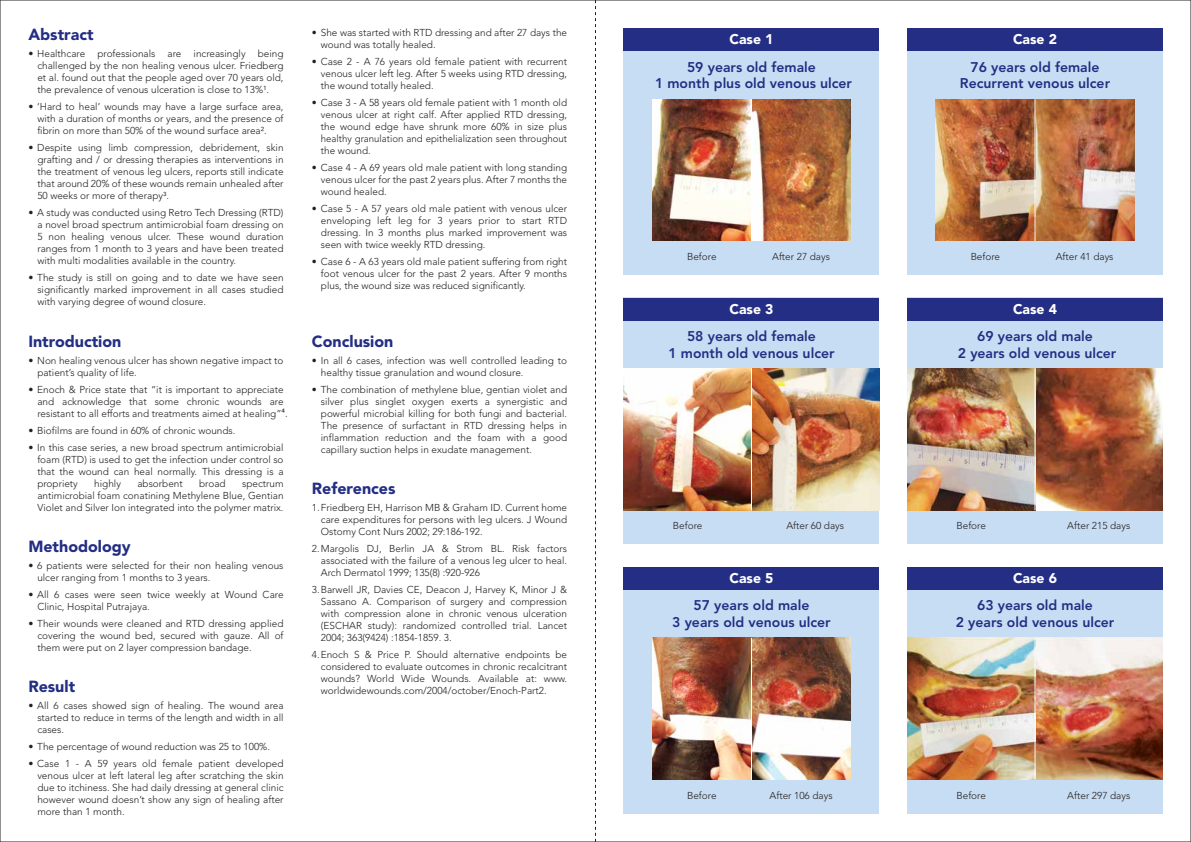
<style>
.page{position:relative;width:1191px;height:842px;background:#fff}
.page>*{position:absolute;margin:0;border:0;box-sizing:border-box;transform-origin:0 0}
.t1{font:900 16px "Avenir";color:#232e84}
.t2{font:800 14px/16.8px "Avenir";color:#232e84;text-align:center}
.t3{font:900 14px "Avenir";color:#fff}
.t4{font:300 10px/12px "Avenir";color:#231f20;text-align:justify}
.s1{font-family:"Myriad Pro";font-weight:400}
</style>
<div class="page">
<div style="left:907px;top:28px;width:255px;height:247px;background:#c7ddf3"></div>
<div style="left:624px;top:28px;width:255px;height:247px;background:#c7ddf3"></div>
<div style="left:907px;top:298px;width:255px;height:246px;background:#c7ddf3"></div>
<div style="left:624px;top:298px;width:255px;height:246px;background:#c7ddf3"></div>
<div style="left:907px;top:567px;width:255px;height:247px;background:#c7ddf3"></div>
<div style="left:624px;top:567px;width:255px;height:247px;background:#c7ddf3"></div>
<div style="left:907px;top:28px;width:255px;height:23px;background:#232e84"></div>
<div style="left:624px;top:28px;width:255px;height:23px;background:#232e84"></div>
<div style="left:907px;top:298px;width:255px;height:22px;background:#232e84"></div>
<div style="left:624px;top:298px;width:255px;height:22px;background:#232e84"></div>
<div style="left:907px;top:567px;width:255px;height:23px;background:#232e84"></div>
<div style="left:624px;top:567px;width:255px;height:23px;background:#232e84"></div>
<img style="left:624px;top:369px;width:255px;height:141px">
<img style="left:935px;top:99px;width:199px;height:142px">
<img style="left:652px;top:99px;width:198px;height:142px">
<img style="left:907px;top:638px;width:255px;height:142px">
<img style="left:652px;top:638px;width:198px;height:142px">
<img style="left:907px;top:369px;width:255px;height:141px">
<hr style="left:1034px;top:99px;width:1px;height:142px;background:#fff">
<hr style="left:751px;top:638px;width:1px;height:142px;background:#fff">
<hr style="left:751px;top:369px;width:1px;height:141px;background:#fff">
<hr style="left:1034px;top:638px;width:1px;height:142px;background:#fff">
<hr style="left:751px;top:99px;width:1px;height:142px;background:#fff">
<hr style="left:1034px;top:369px;width:1px;height:141px;background:#fff">
<hr style="left:0;top:0;width:1191px;height:1px;background:#231f20">
<hr style="left:0;top:841px;width:1191px;height:1px;background:#231f20">
<hr style="left:0;top:0;width:1px;height:842px;background:#231f20">
<hr style="left:1190px;top:0;width:1px;height:842px;background:#231f20">
<svg style="left:595px;top:0;width:1px;height:842px"></svg>
<h1 class="t1" style="left:28px;top:25px;width:67px">Abstract</h1>
<p class="t4" style="left:37px;top:48px;width:248px;text-indent:-9px">• Healthcare professionals are increasingly being challenged by the non healing venous ulcer. Friedberg et al. found out that the people aged over 70 years old, the prevalence of venous ulceration is close to 13%¹.</p>
<p class="t4" style="left:37px;top:101px;width:248px;text-indent:-9px">• ‘Hard to heal’ wounds may have a large surface area, with a duration of months or years, and the presence of fibrin on more than 50% of the wound surface area².</p>
<p class="t4" style="left:37px;top:142px;width:248px;text-indent:-9px">• Despite using limb compression, debridement, skin grafting and / or dressing therapies as interventions in the treatment of venous leg ulcers, reports still indicate that around 20% of these wounds remain unhealed after 50 weeks or more of therapy³.</p>
<p class="t4" style="left:37px;top:207px;width:248px;text-indent:-9px">• A study was conducted using Retro Tech Dressing (RTD) a novel broad spectrum antimicrobial foam dressing on 5 non healing venous ulcer. These wound duration ranges from 1 month to 3 years and have been treated with multi modalities available in the country.</p>
<p class="t4" style="left:37px;top:272px;width:248px;text-indent:-9px">• The study is still on going and to date we have seen significantly marked improvement in all cases studied with varying degree of wound closure.</p>
<h1 class="t1" style="left:28px;top:331px;width:95px">Introduction</h1>
<p class="t4" style="left:37px;top:354px;width:248px;text-indent:-9px">• Non healing venous ulcer has shown negative impact to patient’s quality of life.</p>
<p class="t4" style="left:37px;top:383px;width:252px;text-align:left;text-indent:-9px">• Enoch &amp; Price state that “it is important to appreciate and acknowledge that some chronic wounds are resistant to all efforts and treatments aimed at healing”<span class="s1">4</span>.</p>
<p class="t4" style="left:28px;top:424px;width:209px">• Biofilms are found in 60% of chronic wounds.</p>
<p class="t4" style="left:37px;top:441px;width:248px;text-indent:-9px">• In this case series, a new broad spectrum antimicrobial foam (RTD) is used to get the infection under control so that the wound can heal normally. This dressing is a propriety</p>
<p class="t4" style="left:94px;top:477px;width:28px">highly</p>
<p class="t4" style="left:137px;top:477px;width:47px">absorbent</p>
<p class="t4" style="left:199px;top:477px;width:28px">broad</p>
<p class="t4" style="left:37px;top:477px;width:248px;text-indent:205px">spectrum antimicrobial foam conatining Methylene Blue, Gentian Violet and Silver Ion integrated into the polymer matrix.</p>
<h1 class="t1" style="left:28px;top:537px;width:104px">Methodology</h1>
<p class="t4" style="left:37px;top:559px;width:248px;text-indent:-9px">• 6 patients were selected for their non healing venous ulcer ranging from 1 months to 3 years.</p>
<p class="t4" style="left:37px;top:588px;width:248px;text-indent:-9px">• All 6 cases were seen twice weekly at Wound Care<br>Clinic, Hospital Putrajaya.</p>
<p class="t4" style="left:37px;top:617px;width:248px;text-indent:-9px">• Their wounds were cleaned and RTD dressing applied covering the wound bed, secured with gauze. All of them were put on 2 layer compression bandage.</p>
<h1 class="t1" style="left:28px;top:677px;width:48px">Result</h1>
<p class="t4" style="left:37px;top:700px;width:248px;text-indent:-9px">• All 6 cases showed sign of healing. The wound area started to reduce in terms of the length and width in all cases.</p>
<p class="t4" style="left:28px;top:741px;width:243px">• The percentage of wound reduction was 25 to 100%.</p>
<p class="t4" style="left:37px;top:758px;width:248px;text-indent:-9px">• Case 1 - A 59 years old female patient developed venous ulcer at left lateral leg after scratching the skin due to itchiness. She had daily dressing at general clinic however wound doesn’t show any sign of healing after more than 1 month.</p>
<p class="t4" style="left:321px;top:26px;width:248px;text-indent:-9px">• She was started with RTD dressing and after 27 days the wound was totally healed.</p>
<p class="t4" style="left:321px;top:55px;width:248px;text-indent:-9px">• Case 2 - A 76 years old female patient with recurrent venous ulcer left leg. After 5 weeks using RTD dressing, the wound totally healed.</p>
<p class="t4" style="left:321px;top:96px;width:248px;text-indent:-9px">• Case 3 - A 58 years old female patient with 1 month old venous ulcer at right calf. After applied RTD dressing, the wound edge have shrunk more 60% in size plus healthy granulation and epithelialization seen throughout the wound.</p>
<p class="t4" style="left:321px;top:161px;width:248px;text-indent:-9px">• Case 4 - A 69 years old male patient with long standing venous ulcer for the past 2 years plus. After 7 months the wound healed.</p>
<p class="t4" style="left:321px;top:202px;width:248px;text-indent:-9px">• Case 5 - A 57 years old male patient with venous ulcer enveloping left leg for 3 years prior to start RTD dressing. In 3 months plus marked improvement was seen with twice weekly RTD dressing.</p>
<p class="t4" style="left:321px;top:255px;width:248px;text-indent:-9px">• Case 6 - A 63 years old male patient suffering from right foot venous ulcer for the past 2 years. After 9 months plus, the wound size was reduced significantly.</p>
<h1 class="t1" style="left:312px;top:332px;width:83px">Conclusion</h1>
<p class="t4" style="left:321px;top:355px;width:248px;text-indent:-9px">• In all 6 cases, infection was well controlled leading to healthy tissue granulation and wound closure.</p>
<p class="t4" style="left:321px;top:384px;width:248px;text-indent:-9px">• The combination of methylene blue, gentian violet and silver plus singlet oxygen exerts a synergistic and powerful microbial killing for both fungi and bacterial.<br>The presence of surfactant in RTD dressing helps in inflammation reduction and the foam with a good capillary suction helps in exudate management.</p>
<h1 class="t1" style="left:312px;top:479px;width:85px">References</h1>
<p class="t4" style="left:321px;top:502px;width:248px;text-indent:-9px">1. Friedberg EH, Harrison MB &amp; Graham ID. Current home care expenditures for persons with leg ulcers. J Wound Ostomy Cont Nurs 2002; 29:186-192.</p>
<p class="t4" style="left:321px;top:543px;width:248px;text-indent:-9px">2. Margolis DJ, Berlin JA &amp; Strom BL. Risk factors associated with the failure of a venous leg ulcer to heal.<br>Arch Dermatol 1999; 135(8) :920-926</p>
<p class="t4" style="left:321px;top:584px;width:248px;text-indent:-9px">3. Barwell JR, Davies CE, Deacon J, Harvey K, Minor J &amp; Sassano A. Comparison of surgery and compression with compression alone in chronic venous ulceration (ESCHAR study): randomized controlled trial. Lancet 2004; 363(9424) :1854-1859. 3.</p>
<p class="t4" style="left:321px;top:649px;width:248px;text-indent:-9px">4. Enoch S &amp; Price P. Should alternative endpoints be considered to evaluate outcomes in chronic recalcitrant wounds? World Wide Wounds. Available at: www. worldwidewounds.com/2004/october/Enoch-Part2.</p>
<h2 class="t3" style="left:729px;top:31px;width:46px">Case 1</h2>
<h2 class="t3" style="left:1013px;top:31px;width:46px">Case 2</h2>
<h2 class="t2" style="left:655px;top:58px;width:198px">59 years old female<br>1 month plus old venous ulcer</h2>
<h2 class="t2" style="left:960px;top:58px;width:152px">76 years old female<br>Recurrent venous ulcer</h2>
<p class="t4" style="left:687px;top:250px;width:31px">Before</p>
<p class="t4" style="left:772px;top:250px;width:59px">After 27 days</p>
<p class="t4" style="left:970px;top:250px;width:31px">Before</p>
<p class="t4" style="left:1055px;top:250px;width:59px">After 41 days</p>
<h2 class="t3" style="left:729px;top:300px;width:46px">Case 3</h2>
<h2 class="t3" style="left:1013px;top:300px;width:46px">Case 4</h2>
<h2 class="t2" style="left:668px;top:328px;width:168px">58 years old female<br>1 month old venous ulcer</h2>
<h2 class="t2" style="left:958px;top:328px;width:160px">69 years old male<br>2 years old venous ulcer</h2>
<p class="t4" style="left:673px;top:520px;width:31px">Before</p>
<p class="t4" style="left:786px;top:520px;width:59px">After 60 days</p>
<p class="t4" style="left:956px;top:520px;width:31px">Before</p>
<p class="t4" style="left:1067px;top:520px;width:65px">After 215 days</p>
<h2 class="t3" style="left:729px;top:570px;width:46px">Case 5</h2>
<h2 class="t3" style="left:1013px;top:570px;width:46px">Case 6</h2>
<h2 class="t2" style="left:672px;top:597px;width:160px">57 years old male<br>3 years old venous ulcer</h2>
<h2 class="t2" style="left:955px;top:597px;width:160px">63 years old male<br>2 years old venous ulcer</h2>
<p class="t4" style="left:687px;top:789px;width:31px">Before</p>
<p class="t4" style="left:769px;top:789px;width:65px">After 106 days</p>
<p class="t4" style="left:956px;top:789px;width:31px">Before</p>
<p class="t4" style="left:1067px;top:789px;width:65px">After 297 days</p>
</div>
